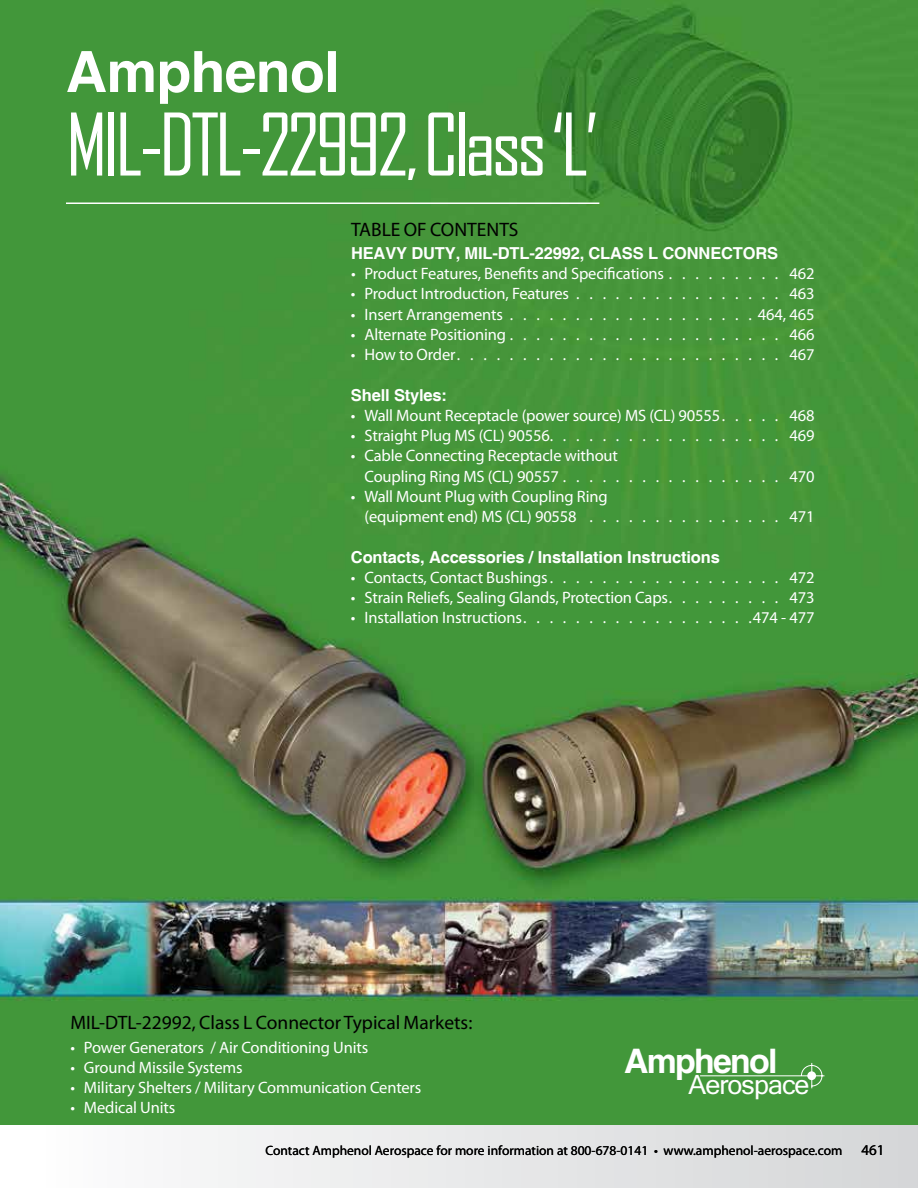
<style>
.page{position:relative;width:918px;height:1188px;background:#fff}
.page>*{position:absolute;margin:0;border:0;box-sizing:border-box;transform-origin:0 0}
.t1{font:82.5px "Agency FB";letter-spacing:-.05em;color:#fff}
.t2{font:700 57px "Helvetica";letter-spacing:-.01em;color:#fff}
.t3{font:42.3px "Kartika";letter-spacing:-.02em;color:#fff}
.t4{font:700 33.9px "Helvetica";letter-spacing:-.05em;color:#fff}
.t5{font:19.5px "Myriad Pro";color:#000}
.t6{font:16.5px/20.2px "Myriad Pro";letter-spacing:-.01em;color:#fff}
.t7{font:700 16.5px "Helvetica";letter-spacing:-.01em;color:#fff}
.t8{font:15px "Myriad Pro";color:#000}
.t9{font:13.5px "Myriad Pro";color:#000}
</style>
<div class="page">
<img style="left:0;top:0;width:918px;height:1126px">
<div style="left:0;top:1126px;width:918px;height:62px;background:linear-gradient(to right,#fefeff,#d4d5d7)"></div>
<hr style="left:66px;top:202px;width:533px;height:2px;background:#fff">
<svg style="left:700px;top:1063px;width:124px;height:26px;background:#4c9c45"></svg>
<div style="left:807px;top:1071px;width:9px;height:9px;background:#fff;border-radius:50%"></div>
<h2 class="t2" style="left:66px;top:37px;width:275px">Amphenol</h2>
<h1 class="t1" style="left:66px;top:94px;width:534px">MIL-DTL-22992, Class ‘L’</h1>
<p class="t5" style="left:351px;top:217px;width:169px">TABLE OF CONTENTS</p>
<p class="t7" style="left:351px;top:243px;width:429px">HEAVY DUTY, MIL-DTL-22992, CLASS L CONNECTORS</p>
<p class="t6" style="left:351px;top:263px;width:315px">• Product Features, Benefits and Specifications</p>
<p class="t6" style="left:789px;top:263px;width:27px">462</p>
<p class="t6" style="left:351px;top:283px;width:220px">• Product Introduction, Features</p>
<p class="t6" style="left:789px;top:283px;width:27px">463</p>
<p class="t6" style="left:351px;top:304px;width:153px">• Insert Arrangements</p>
<p class="t6" style="left:758px;top:304px;width:58px">464, 465</p>
<p class="t6" style="left:351px;top:324px;width:156px">• Alternate Positioning</p>
<p class="t6" style="left:789px;top:324px;width:27px">466</p>
<p class="t6" style="left:351px;top:344px;width:106px">• How to Order</p>
<p class="t6" style="left:789px;top:344px;width:27px">467</p>
<p class="t7" style="left:351px;top:385px;width:98px">Shell Styles:</p>
<p class="t6" style="left:351px;top:405px;width:371px">• Wall Mount Receptacle (power source) MS (CL) 90555</p>
<p class="t6" style="left:789px;top:405px;width:27px">468</p>
<p class="t6" style="left:351px;top:425px;width:465px">• Straight Plug MS (CL) 90556. . . . . . . . . . . . . . . . . . 469</p>
<p class="t6" style="left:364px;top:445px;width:255px;text-indent:-13px">• Cable Connecting Receptacle without<br>Coupling Ring MS (CL) 90557</p>
<p class="t6" style="left:789px;top:466px;width:27px">470</p>
<p class="t6" style="left:364px;top:486px;width:452px;text-indent:-13px">• Wall Mount Plug with Coupling Ring<br>(equipment end) MS (CL) 90558 . . . . . . . . . . . . . . . 471</p>
<p class="t7" style="left:351px;top:547px;width:370px">Contacts, Accessories / Installation Instructions</p>
<p class="t6" style="left:351px;top:567px;width:465px">• Contacts, Contact Bushings. . . . . . . . . . . . . . . . . . 472</p>
<p class="t6" style="left:351px;top:587px;width:319px">• Strain Reliefs, Sealing Glands, Protection Caps</p>
<p class="t6" style="left:789px;top:587px;width:27px">473</p>
<p class="t6" style="left:351px;top:607px;width:465px">• Installation Instructions. . . . . . . . . . . . . . . . . .474 - 477</p>
<p class="t5" style="left:70px;top:1011px;width:403px">MIL-DTL-22992, Class L Connector Typical Markets:</p>
<p class="t6" style="left:70px;top:1037px;width:299px">• Power Generators / Air Conditioning Units</p>
<p class="t6" style="left:70px;top:1057px;width:174px">• Ground Missile Systems</p>
<p class="t6" style="left:70px;top:1077px;width:352px">• Military Shelters / Military Communication Centers</p>
<p class="t6" style="left:70px;top:1097px;width:106px">• Medical Units</p>
<h3 class="t4" style="left:624px;top:1040px;width:155px">Amphenol</h3>
<h3 class="t3" style="left:689px;top:1065px;width:122px">Aerospace</h3>
<p class="t9" style="left:265px;top:1142px;width:578px">Contact Amphenol Aerospace for more information at 800-678-0141 • www.amphenol-aerospace.com</p>
<p class="t8" style="left:862px;top:1141px;width:25px">461</p>
</div>
